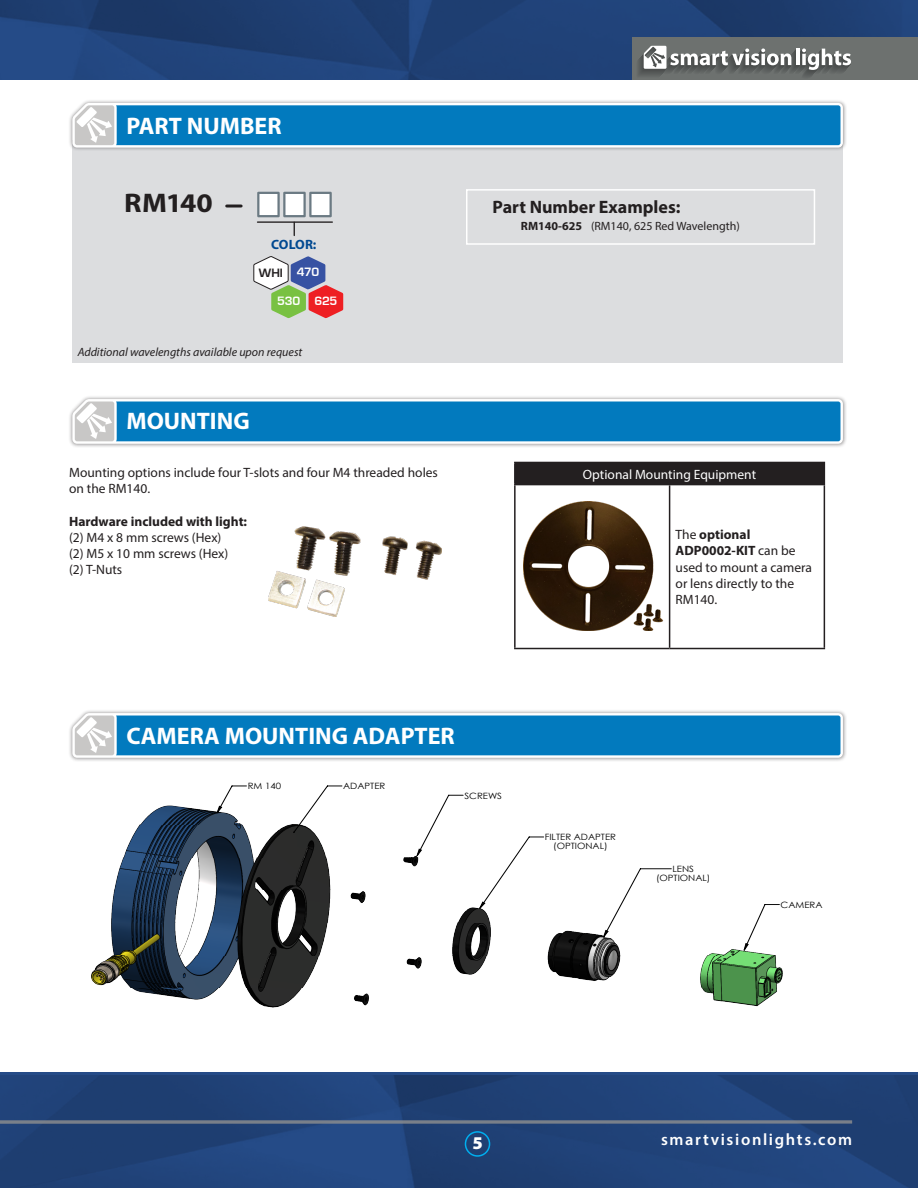
<style>
.page{position:relative;width:918px;height:1188px;background:#fff}
.page>*{position:absolute;margin:0;border:0;box-sizing:border-box;transform-origin:0 0}
.t1{font:700 27px "Myriad Pro";letter-spacing:-.02em;color:#231f20;scale:1.09 1}
.t2{font:700 24px "Myriad Pro";color:#fff}
.t3{font:700 18px "Myriad Pro";color:#231f20}
.t4{font:900 18px "Myriad Pro";color:#fff}
.t5{font:600 16.5px "Myriad Pro";letter-spacing:.1em;color:#fff}
.t6{font:13.5px/16.2px "Myriad Pro";color:#231f20}
.t7{font:700 13.5px "Myriad Pro";color:#231f20}
.t8{font:13.5px "Myriad Pro";color:#fff}
.t9{font:700 13.5px "Myriad Pro";letter-spacing:-.01em;color:#014991}
.t10{font:700 12.45px "Eurostile";letter-spacing:-.025em;color:#fff}
.t11{font:700 12.45px "Eurostile";color:#231f20}
.t12{font:italic 12px "Myriad Pro";color:#231f20}
.t13{font:12px "Myriad Pro";color:#231f20}
.t14{font:8.7px/8.6px "Century Gothic";color:#000;text-align:center;scale:1.11 1}
.s1{font-weight:700}
</style>
<div class="page">
<div style="left:72px;top:140px;width:771px;height:222px;background:#dcdddf"></div>
<div style="left:68px;top:99px;width:779px;height:53px;background:#231f20;opacity:.5"></div>
<svg style="left:72px;top:103px;width:771px;height:45px;background:#2a8dc6"></svg>
<img style="left:269px;top:526px;width:172px;height:91px">
<svg style="left:254px;top:256px;width:89px;height:62px"></svg>
<svg style="left:294px;top:223px;width:1px;height:13px"></svg>
<hr style="left:258px;top:221px;width:74px;height:2px;background:#231f20">
<div style="left:257px;top:192px;width:23px;height:25px;background:#fff;border:2px solid #6b7a83"></div>
<div style="left:283px;top:192px;width:23px;height:25px;background:#fff;border:2px solid #6b7a83"></div>
<div style="left:309px;top:192px;width:23px;height:25px;background:#fff;border:2px solid #6b7a83"></div>
<hr style="left:227px;top:205px;width:14px;height:3px;background:#231f20">
<div style="left:68px;top:709px;width:779px;height:53px;background:#231f20;opacity:.5"></div>
<svg style="left:72px;top:713px;width:771px;height:45px;background:#1e87c3"></svg>
<img style="left:90px;top:754px;width:738px;height:254px">
<svg style="left:217px;top:785px;width:563px;height:166px"></svg>
<svg style="left:217px;top:806px;width:531px;height:144px"></svg>
<img style="left:0;top:0;width:918px;height:79px">
<img style="left:0;top:1075px;width:918px;height:113px">
<svg style="left:0;top:1120px;width:852px;height:4px;background:#6a7586"></svg>
<div style="left:465px;top:1131px;width:25px;height:26px;border:2px solid #00aeef;border-radius:50%"></div>
<div style="left:633px;top:37px;width:285px;height:42px;background:#6d716f"></div>
<svg style="left:638px;top:46px;width:213px;height:31px"></svg>
<div style="left:466px;top:189px;width:349px;height:56px;background:#dcdddf;border:2px solid #fff"></div>
<div style="left:515px;top:462px;width:309px;height:23px;background:#231f20"></div>
<hr style="left:514px;top:485px;width:2px;height:163px;background:#231f20">
<hr style="left:669px;top:485px;width:1px;height:163px;background:#231f20">
<hr style="left:824px;top:485px;width:1px;height:163px;background:#231f20">
<hr style="left:514px;top:648px;width:156px;height:1px;background:#231f20">
<hr style="left:670px;top:648px;width:155px;height:1px;background:#231f20">
<hr style="left:514px;top:462px;width:156px;height:1px;background:#231f20">
<hr style="left:514px;top:463px;width:2px;height:21px;background:#231f20">
<hr style="left:670px;top:462px;width:155px;height:1px;background:#231f20">
<svg style="left:824px;top:463px;width:1px;height:21px"></svg>
<hr style="left:514px;top:484px;width:156px;height:1px;background:#231f20">
<hr style="left:670px;top:484px;width:155px;height:1px;background:#231f20">
<img style="left:524px;top:502px;width:145px;height:128px">
<div style="left:68px;top:395px;width:779px;height:53px;background:#231f20;opacity:.5"></div>
<svg style="left:72px;top:399px;width:771px;height:45px;background:#2a8ec6"></svg>
<p class="t2" style="left:126px;top:110px;width:157px">PART NUMBER</p>
<p class="t1" style="left:124px;top:185px;width:83px">RM140</p>
<p class="t9" style="left:271px;top:236px;width:47px">COLOR:</p>
<p class="t11" style="left:259px;top:266px;width:26px">WHI</p>
<p class="t10" style="left:297px;top:266px;width:24px">470</p>
<p class="t10" style="left:277px;top:294px;width:25px">530</p>
<p class="t10" style="left:314px;top:294px;width:24px">625</p>
<p class="t12" style="left:78px;top:345px;width:226px">Additional wavelengths available upon request</p>
<p class="t2" style="left:126px;top:405px;width:125px">MOUNTING</p>
<p class="t6" style="left:69px;top:464px;width:370px">Mounting options include four T-slots and four M4 threaded holes on the RM140.</p>
<p class="t7" style="left:69px;top:512px;width:180px">Hardware included with light:</p>
<p class="t6" style="left:69px;top:529px;width:154px">(2) M4 x 8 mm screws (Hex)</p>
<p class="t6" style="left:69px;top:545px;width:161px">(2) M5 x 10 mm screws (Hex)</p>
<p class="t6" style="left:69px;top:562px;width:55px">(2) T-Nuts</p>
<p class="t3" style="left:493px;top:195px;width:189px">Part Number Examples:</p>
<p class="t13" style="left:521px;top:219px;width:220px"><span class="s1">RM140-625</span> (RM140, 625 Red Wavelength)</p>
<p class="t8" style="left:583px;top:466px;width:175px">Optional Mounting Equipment</p>
<p class="t6" style="left:676px;top:526px;width:138px">The <span class="s1">optional<br>ADP0002-KIT</span> can be used to mount a camera or lens directly to the<br>RM140.</p>
<p class="t2" style="left:126px;top:721px;width:330px">CAMERA MOUNTING ADAPTER</p>
<p class="t14" style="left:248px;top:782px;width:32px">RM 140</p>
<p class="t14" style="left:343px;top:782px;width:40px">ADAPTER</p>
<p class="t14" style="left:464px;top:791px;width:35px">SCREWS</p>
<p class="t14" style="left:545px;top:833px;width:66px">FILTER ADAPTER (OPTIONAL)</p>
<p class="t14" style="left:656px;top:865px;width:51px">LENS (OPTIONAL)</p>
<p class="t14" style="left:781px;top:900px;width:39px">CAMERA</p>
<p class="t4" style="left:472px;top:1131px;width:12px">5</p>
<p class="t5" style="left:661px;top:1129px;width:193px">smartvisionlights.com</p>
</div>
